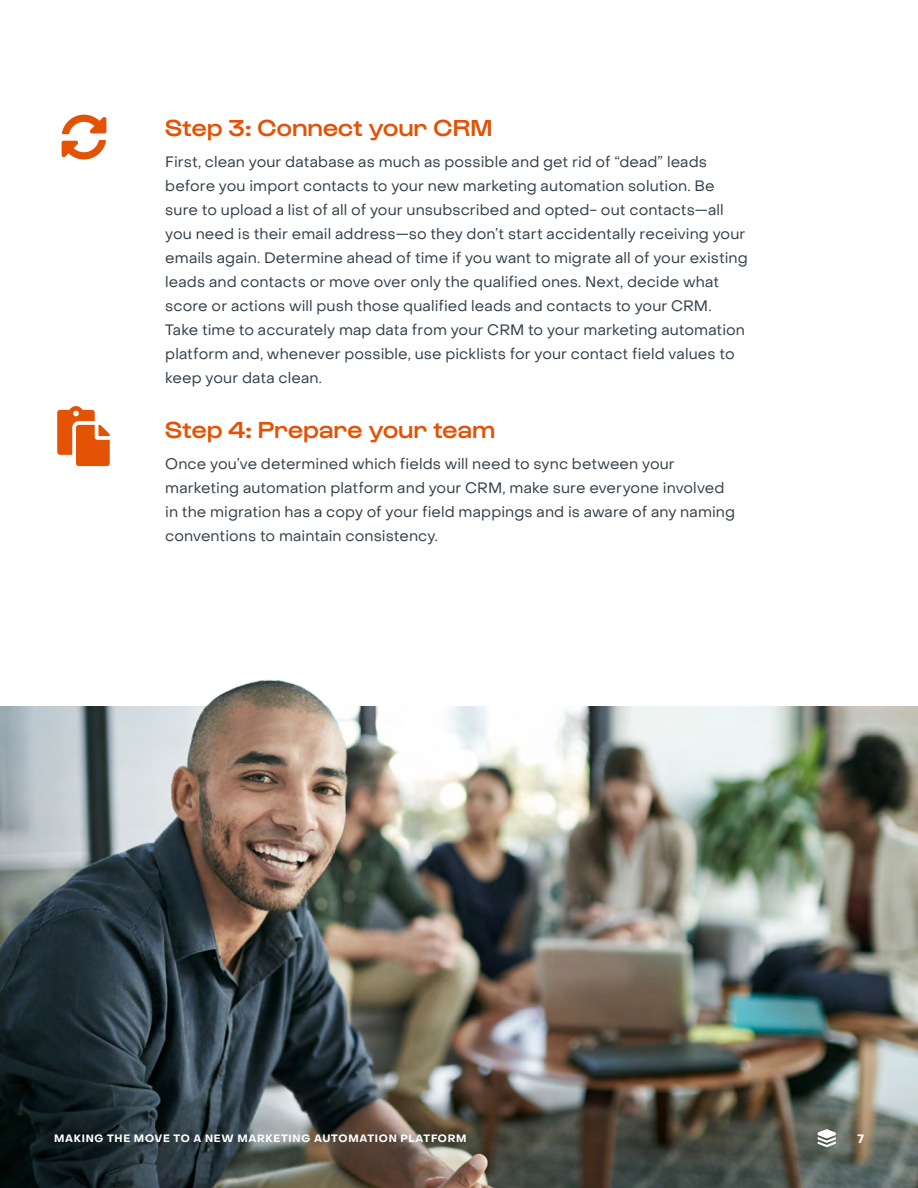
<style>
.page{position:relative;width:918px;height:1188px;background:#fff}
.page>*{position:absolute;margin:0;border:0;box-sizing:border-box;transform-origin:0 0}
.t1{font:500 24px "Gustavo";letter-spacing:.015em;color:#e35205}
.t2{font:15px/24px "Object Sans";letter-spacing:.005em;color:#333f48}
.t3{font:700 12px "Object Sans";color:#fff}
.t4{font:700 10.5px "Object Sans";letter-spacing:.065em;color:#fff}
</style>
<div class="page">
<svg style="left:62px;top:115px;width:44px;height:44px"></svg>
<svg style="left:57px;top:406px;width:53px;height:60px"></svg>
<img style="left:0;top:679px;width:918px;height:509px">
<svg style="left:818px;top:1129px;width:18px;height:18px"></svg>
<h1 class="t1" style="left:165px;top:119px;width:328px">Step 3: Connect your CRM</h1>
<p class="t2" style="left:165px;top:151px;width:584px">First, clean your database as much as possible and get rid of “dead” leads before you import contacts to your new marketing automation solution. Be sure to upload a list of all of your unsubscribed and opted- out contacts—all you need is their email address—so they don’t start accidentally receiving your emails again. Determine ahead of time if you want to migrate all of your existing leads and contacts or move over only the qualified ones. Next, decide what score or actions will push those qualified leads and contacts to your CRM.<br>Take time to accurately map data from your CRM to your marketing automation platform and, whenever possible, use picklists for your contact field values to keep your data clean.</p>
<h1 class="t1" style="left:165px;top:421px;width:331px">Step 4: Prepare your team</h1>
<p class="t2" style="left:165px;top:453px;width:571px">Once you’ve determined which fields will need to sync between your marketing automation platform and your CRM, make sure everyone involved in the migration has a copy of your field mappings and is aware of any naming conventions to maintain consistency.</p>
<p class="t4" style="left:54px;top:1132px;width:414px">MAKING THE MOVE TO A NEW MARKETING AUTOMATION PLATFORM</p>
<p class="t3" style="left:858px;top:1134px;width:8px">7</p>
</div>
